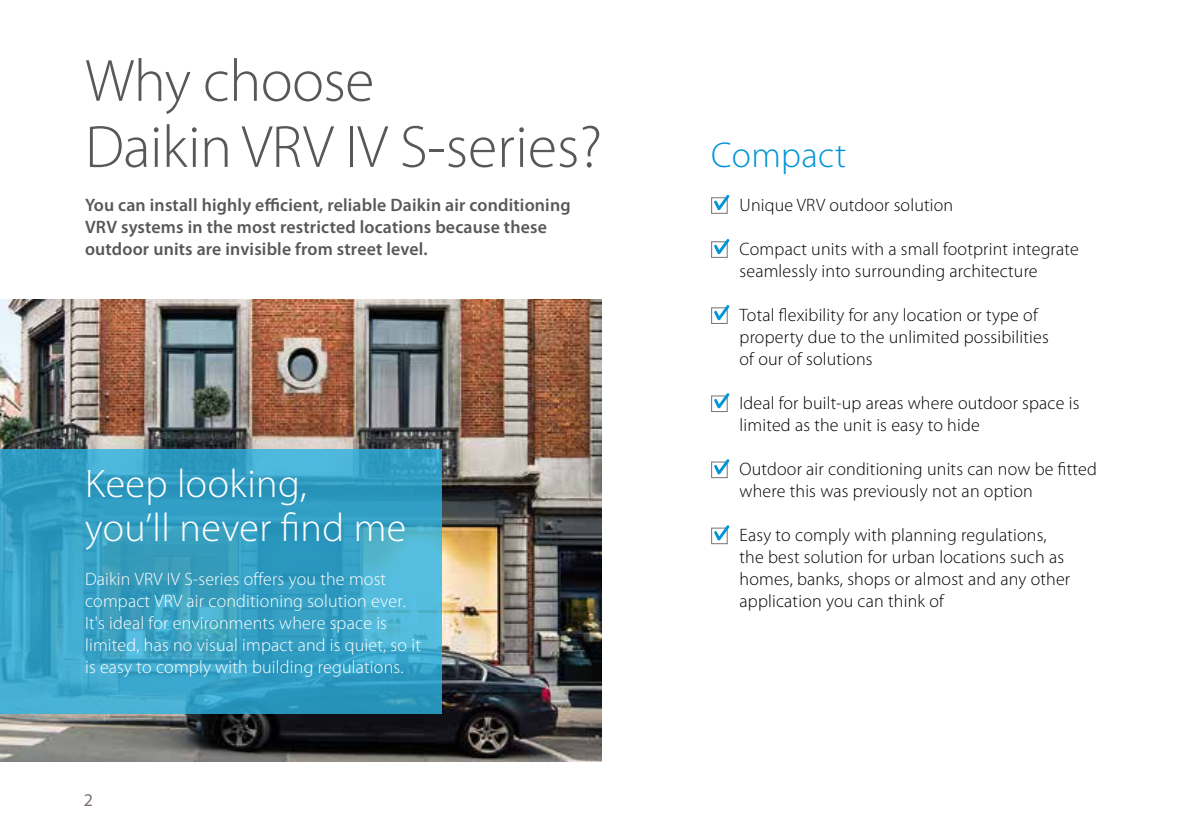
<style>
.page{position:relative;width:1191px;height:840px;background:#fff}
.page>*{position:absolute;margin:0;border:0;box-sizing:border-box;transform-origin:0 0}
.t1{font:300 60px/66px "Myriad Pro";letter-spacing:-.01em;color:#58585a}
.t2{font:300 40px/44px "Myriad Pro";letter-spacing:.01em;color:#fff}
.t3{font:300 36px "Myriad Pro";letter-spacing:.01em;color:#0095d8}
.t4{font:300 18px/22px "Myriad Pro";letter-spacing:.01em;color:#000}
.t5{font:300 18px/22px "Myriad Pro";letter-spacing:.01em;color:#fff}
.t6{font:600 18px/22px "Myriad Pro";letter-spacing:.01em;color:#58585a}
.t7{font:18px "Myriad Pro";color:#7d726b}
</style>
<div class="page">
<img style="left:0;top:299px;width:601px;height:462px">
<svg style="left:711px;top:195px;width:19px;height:19px"></svg>
<svg style="left:711px;top:239px;width:19px;height:19px"></svg>
<svg style="left:711px;top:305px;width:19px;height:19px"></svg>
<svg style="left:711px;top:393px;width:19px;height:19px"></svg>
<svg style="left:711px;top:459px;width:19px;height:19px"></svg>
<svg style="left:711px;top:525px;width:19px;height:19px"></svg>
<svg style="left:0;top:448px;width:442px;height:264px;background:#38a1c5"></svg>
<h1 class="t1" style="left:85px;top:49px;width:518px">Why choose<br>Daikin VRV IV S-series?</h1>
<p class="t6" style="left:85px;top:194px;width:487px">You can install highly efficient, reliable Daikin air conditioning<br>VRV systems in the most restricted locations because these outdoor units are invisible from street level.</p>
<h2 class="t2" style="left:85px;top:462px;width:323px">Keep looking,<br>you’ll never find me</h2>
<p class="t5" style="left:85px;top:568px;width:337px">Daikin VRV IV S-series offers you the most compact VRV air conditioning solution ever.<br>It's ideal for environments where space is limited, has no visual impact and is quiet, so it is easy to comply with building regulations.</p>
<p class="t7" style="left:84px;top:788px;width:11px">2</p>
<h3 class="t3" style="left:711px;top:135px;width:136px">Compact</h3>
<p class="t4" style="left:739px;top:194px;width:215px">Unique VRV outdoor solution</p>
<p class="t4" style="left:739px;top:238px;width:341px">Compact units with a small footprint integrate seamlessly into surrounding architecture</p>
<p class="t4" style="left:739px;top:304px;width:311px">Total flexibility for any location or type of property due to the unlimited possibilities of our of solutions</p>
<p class="t4" style="left:739px;top:392px;width:341px">Ideal for built-up areas where outdoor space is limited as the unit is easy to hide</p>
<p class="t4" style="left:739px;top:458px;width:359px">Outdoor air conditioning units can now be fitted where this was previously not an option</p>
<p class="t4" style="left:739px;top:524px;width:332px">Easy to comply with planning regulations, the best solution for urban locations such as homes, banks, shops or almost and any other application you can think of</p>
</div>
